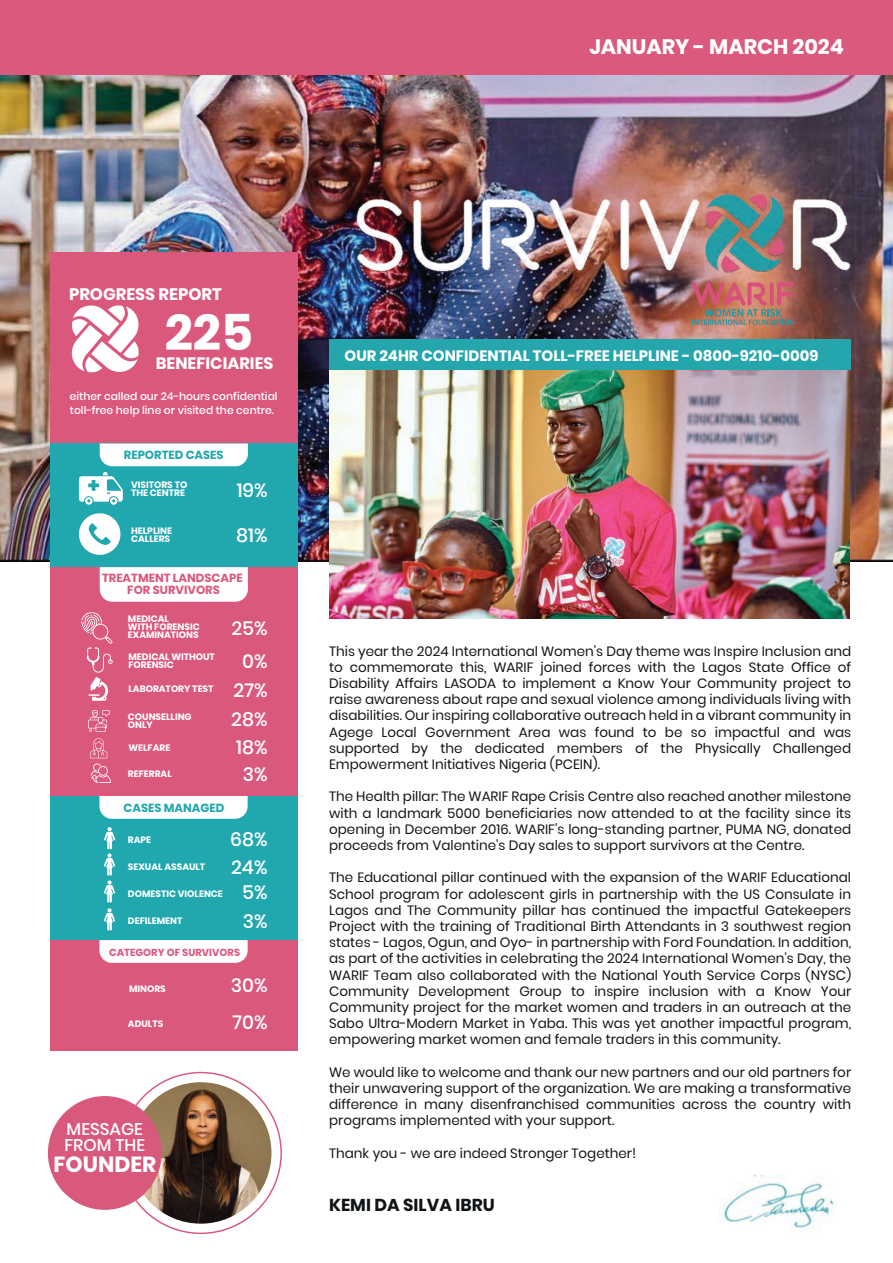
<style>
.page{position:relative;width:893px;height:1263px;background:#fff}
.page>*{position:absolute;margin:0;border:0;box-sizing:border-box;transform-origin:0 0}
.t1{font:700 49.95px "Poppins";color:#fff}
.t2{font:700 21.9px "Poppins";color:#fff}
.t3{font:700 21px "Poppins";color:#fff}
.t4{font:500 19.05px/28.2px "Poppins";color:#fff}
.t5{font:700 17.25px "Poppins";color:#111416}
.t6{font:500 16.95px/15.8px "Poppins";color:#fff}
.t7{font:700 16.65px "Poppins";color:#fff}
.t8{font:700 16.5px "Poppins";color:#fff}
.t9{font:700 15px "Poppins";color:#fff}
.t10{font:13.5px/16.2px "Poppins";color:#111416;text-align:justify}
.t11{font:700 11.7px/11.1px "Poppins";color:#db587d;text-align:center}
.t12{font:700 11.7px "Poppins";color:#21a7ae}
.t13{font:500 10.8px/14.4px "Poppins";color:#fff}
.t14{font:700 10.2px "Poppins";color:#db587d}
.t15{font:700 9.3px/8.1px "Poppins";color:#fff}
</style>
<div class="page">
<img style="left:0;top:75px;width:893px;height:487px">
<svg style="left:692px;top:282px;width:102px;height:43px;background:#b5726b"></svg>
<img style="left:345px;top:174px;width:511px;height:100px">
<div style="left:0;top:0;width:893px;height:75px;background:#db597d"></div>
<img style="left:329px;top:370px;width:520px;height:248px">
<img style="left:130px;top:1082px;width:141px;height:142px;border-radius:71px">
<div style="left:48px;top:1096px;width:114px;height:114px;background:#d9597d;border-radius:50%"></div>
<div style="left:329px;top:339px;width:522px;height:31px;background:#25a6ad"></div>
<img style="left:718px;top:1175px;width:116px;height:54px">
<div style="left:50px;top:252px;width:248px;height:191px;background:#db587d"></div>
<div style="left:50px;top:563px;width:248px;height:233px;background:#db587d"></div>
<div style="left:50px;top:443px;width:248px;height:124px;background:#21a7ae"></div>
<svg style="left:71px;top:305px;width:68px;height:68px"></svg>
<div style="left:50px;top:796px;width:247px;height:144px;background:#21a7ae"></div>
<svg style="left:99px;top:796px;width:149px;height:23px;background:#f7fbfc"></svg>
<div style="left:50px;top:940px;width:247px;height:111px;background:#db587d"></div>
<svg style="left:99px;top:940px;width:149px;height:23px;background:#fdf9fa"></svg>
<svg style="left:100px;top:567px;width:148px;height:35px;background:#fefafb"></svg>
<svg style="left:79px;top:513px;width:41px;height:42px"></svg>
<svg style="left:79px;top:443px;width:169px;height:62px"></svg>
<svg style="left:104px;top:827px;width:11px;height:75px"></svg>
<svg style="left:104px;top:908px;width:11px;height:22px"></svg>
<svg style="left:81px;top:612px;width:32px;height:89px"></svg>
<svg style="left:88px;top:710px;width:23px;height:73px"></svg>
<h3 class="t3" style="left:589px;top:35px;width:256px">JANUARY - MARCH 2024</h3>
<p class="t7" style="left:69px;top:284px;width:154px">PROGRESS REPORT</p>
<h1 class="t1" style="left:165px;top:303px;width:90px">225</h1>
<p class="t8" style="left:156px;top:354px;width:119px">BENEFICIARIES</p>
<p class="t13" style="left:70px;top:389px;width:209px">either called our 24-hours confidential toll-free help line or visited the centre.</p>
<p class="t12" style="left:124px;top:448px;width:101px">REPORTED CASES</p>
<p class="t15" style="left:131px;top:481px;width:58px">VISITORS TO<br>THE CENTRE</p>
<p class="t15" style="left:131px;top:527px;width:42px">HELPLINE<br>CALLERS</p>
<h3 class="t4" style="left:237px;top:476px;width:32px">19%</h3>
<h3 class="t4" style="left:236px;top:522px;width:33px">81%</h3>
<p class="t11" style="left:102px;top:573px;width:142px">TREATMENT LANDSCAPE<br>FOR SURVIVORS</p>
<p class="t15" style="left:128px;top:615px;width:73px">MEDICAL<br>WITH FORENSIC<br>EXAMINATIONS</p>
<p class="t15" style="left:128px;top:653px;width:88px">MEDICAL WITHOUT<br>FORENSIC</p>
<p class="t15" style="left:128px;top:685px;width:87px">LABORATORY TEST</p>
<p class="t15" style="left:128px;top:712px;width:65px">COUNSELLING<br>ONLY</p>
<p class="t15" style="left:128px;top:743px;width:43px">WELFARE</p>
<p class="t15" style="left:128px;top:770px;width:45px">REFERRAL</p>
<h3 class="t4" style="left:231px;top:612px;width:38px;line-height:32.8px;text-align:center">25%<br>0%</h3>
<h3 class="t4" style="left:231px;top:676px;width:38px;text-align:right">27%<br>28%<br>18%<br>3%</h3>
<p class="t12" style="left:124px;top:801px;width:102px">CASES MANAGED</p>
<p class="t15" style="left:128px;top:836px;width:25px">RAPE</p>
<p class="t15" style="left:128px;top:862px;width:79px">SEXUAL ASSAULT</p>
<p class="t15" style="left:128px;top:889px;width:96px">DOMESTIC VIOLENCE</p>
<p class="t15" style="left:128px;top:917px;width:56px">DEFILEMENT</p>
<h3 class="t4" style="left:230px;top:826px;width:39px;line-height:27.5px">68%<br>24%</h3>
<h3 class="t4" style="left:242px;top:878px;width:27px;line-height:28.8px">5%<br>3%</h3>
<p class="t14" style="left:109px;top:946px;width:133px">CATEGORY OF SURVIVORS</p>
<p class="t15" style="left:129px;top:984px;width:38px">MINORS</p>
<p class="t15" style="left:128px;top:1019px;width:37px">ADULTS</p>
<p class="t6" style="left:65px;top:1121px;width:82px">MESSAGE<br>FROM THE</p>
<h2 class="t2" style="left:54px;top:1152px;width:104px">FOUNDER</h2>
<h3 class="t4" style="left:231px;top:967px;width:38px;line-height:36.8px">30%<br>70%</h3>
<p class="t9" style="left:345px;top:347px;width:475px">OUR 24HR CONFIDENTIAL TOLL-FREE HELPLINE - 0800-9210-0009</p>
<p class="t10" style="left:329px;top:643px;width:524px">This year the 2024 International Women’s Day theme was Inspire Inclusion and to commemorate this, WARIF joined forces with the Lagos State Office of Disability Affairs LASODA to implement a Know Your Community project to raise awareness about rape and sexual violence among individuals living with disabilities. Our inspiring collaborative outreach held in a vibrant community in Agege Local Government Area was found to be so impactful and was supported by the dedicated members of the Physically Challenged Empowerment Initiatives Nigeria (PCEIN).</p>
<p class="t10" style="left:329px;top:788px;width:524px">The Health pillar: The WARIF Rape Crisis Centre also reached another milestone with a landmark 5000 beneficiaries now attended to at the facility since its opening in December 2016. WARIF's long-standing partner, PUMA NG, donated proceeds from Valentine's Day sales to support survivors at the Centre.</p>
<p class="t10" style="left:329px;top:869px;width:524px">The Educational pillar continued with the expansion of the WARIF Educational School program for adolescent girls in partnership with the US Consulate in Lagos and The Community pillar has continued the impactful Gatekeepers Project with the training of Traditional Birth Attendants in 3 southwest region states - Lagos, Ogun, and Oyo- in partnership with Ford Foundation. In addition, as part of the activities in celebrating the 2024 International Women’s Day, the WARIF Team also collaborated with the National Youth Service Corps (NYSC)<br>Community Development Group to inspire inclusion with a Know Your Community project for the market women and traders in an outreach at the Sabo Ultra-Modern Market in Yaba. This was yet another impactful program, empowering market women and female traders in this community.</p>
<p class="t10" style="left:329px;top:1064px;width:524px">We would like to welcome and thank our new partners and our old partners for their unwavering support of the organization. We are making a transformative difference in many disenfranchised communities across the country with programs implemented with your support.</p>
<p class="t10" style="left:329px;top:1145px;width:308px">Thank you - we are indeed Stronger Together!</p>
<p class="t5" style="left:329px;top:1195px;width:167px">KEMI DA SILVA IBRU</p>
</div>
